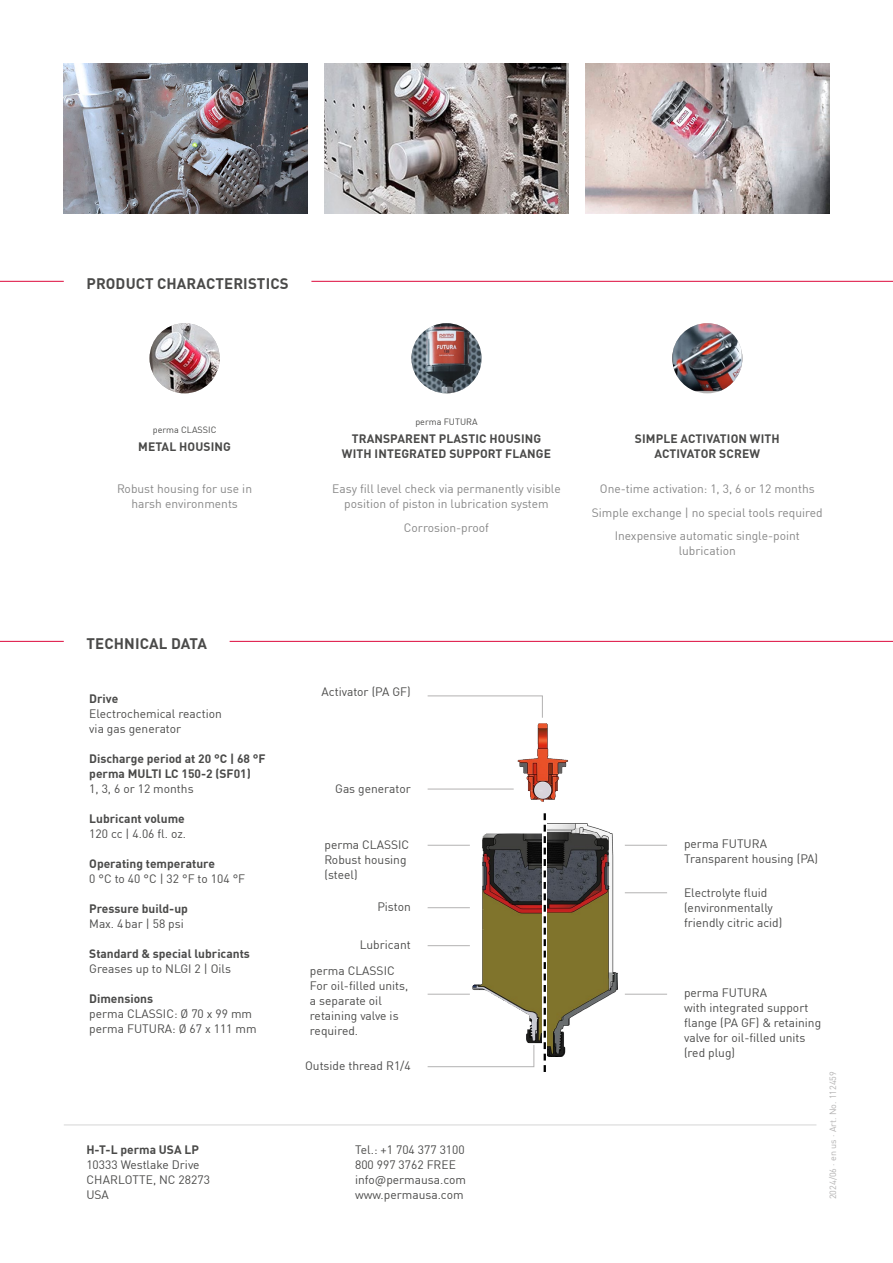
<style>
.page{position:relative;width:893px;height:1263px;background:#fff}
.page>*{position:absolute;margin:0;border:0;box-sizing:border-box;transform-origin:0 0}
.t1{font:700 15px "DIN Pro";letter-spacing:.01em;color:#4a4a49}
.t2{font:12px/15px "DIN Pro";color:#4a4a49}
.t3{font:700 12px/15px "DIN Pro";color:#4a4a49;text-align:center}
.t4{font:12px/15px "DIN Pro";color:#878787;text-align:center}
.t5{font:9px "DIN Pro";color:#b3b2b2}
.t6{font:9px "DIN Pro";color:#4a4a49}
</style>
<div class="page">
<hr style="left:64px;top:1124px;width:752px;height:1px;background:#dadada">
<img style="left:672px;top:323px;width:70px;height:68px">
<img style="left:150px;top:323px;width:70px;height:70px;border-radius:35px">
<img style="left:411px;top:323px;width:71px;height:70px">
<img style="left:64px;top:64px;width:244px;height:150px">
<img style="left:325px;top:64px;width:243px;height:150px">
<img style="left:585px;top:64px;width:244px;height:150px">
<hr style="left:428px;top:789px;width:86px;height:1px;background:#b3b2b2">
<hr style="left:428px;top:845px;width:42px;height:1px;background:#b3b2b2">
<hr style="left:428px;top:907px;width:42px;height:1px;background:#b3b2b2">
<hr style="left:625px;top:845px;width:42px;height:1px;background:#b3b2b2">
<hr style="left:428px;top:945px;width:42px;height:1px;background:#b3b2b2">
<hr style="left:625px;top:892px;width:42px;height:1px;background:#b3b2b2">
<hr style="left:428px;top:994px;width:42px;height:1px;background:#b3b2b2">
<hr style="left:625px;top:994px;width:42px;height:1px;background:#b3b2b2">
<svg style="left:427px;top:695px;width:116px;height:23px"></svg>
<img style="left:472px;top:833px;width:70px;height:210px">
<img style="left:547px;top:823px;width:71px;height:234px">
<img style="left:518px;top:723px;width:50px;height:79px">
<svg style="left:544px;top:813px;width:2px;height:259px"></svg>
<svg style="left:427px;top:1045px;width:108px;height:22px"></svg>
<hr style="left:230px;top:641px;width:663px;height:1px;background:#dd083b">
<hr style="left:0;top:641px;width:64px;height:1px;background:#dd083b">
<hr style="left:311px;top:281px;width:582px;height:1px;background:#dd083b">
<hr style="left:0;top:281px;width:64px;height:1px;background:#dd083b">
<p class="t1" style="left:86px;top:272px;width:204px">PRODUCT CHARACTERISTICS</p>
<p class="t6" style="left:153px;top:423px;width:65px">perma CLASSIC</p>
<p class="t3" style="left:138px;top:438px;width:94px">METAL HOUSING</p>
<p class="t4" style="left:117px;top:480px;width:136px">Robust housing for use in harsh environments</p>
<p class="t1" style="left:86px;top:632px;width:122px">TECHNICAL DATA</p>
<p class="t3" style="left:89px;top:691px;width:31px">Drive</p>
<p class="t2" style="left:89px;top:706px;width:134px">Electrochemical reaction via gas generator</p>
<p class="t3" style="left:89px;top:751px;width:178px;text-align:left">Discharge period at 20 °C | 68 °F perma MULTI LC 150-2 (SF01)</p>
<p class="t2" style="left:89px;top:781px;width:106px">1, 3, 6 or 12 months</p>
<p class="t3" style="left:89px;top:811px;width:97px">Lubricant volume</p>
<p class="t2" style="left:89px;top:826px;width:98px">120 cc | 4.06 fl. oz.</p>
<p class="t3" style="left:89px;top:856px;width:127px">Operating temperature</p>
<p class="t2" style="left:89px;top:871px;width:157px">0 °C to 40 °C | 32 °F to 104 °F</p>
<p class="t3" style="left:89px;top:901px;width:100px">Pressure build-up</p>
<p class="t2" style="left:89px;top:916px;width:96px">Max. 4bar | 58 psi</p>
<p class="t3" style="left:89px;top:946px;width:162px">Standard &amp; special lubricants</p>
<p class="t2" style="left:89px;top:961px;width:143px">Greases up to NLGI 2 | Oils</p>
<p class="t3" style="left:89px;top:991px;width:65px">Dimensions</p>
<p class="t2" style="left:89px;top:1006px;width:169px">perma CLASSIC: Ø 70 x 99 mm perma FUTURA: Ø 67 x 111 mm</p>
<p class="t3" style="left:86px;top:1141px;width:114px">H-T-L perma USA LP</p>
<p class="t2" style="left:86px;top:1156px;width:125px">10333 Westlake Drive<br>CHARLOTTE, NC 28273<br>USA</p>
<p class="t6" style="left:415px;top:415px;width:64px">perma FUTURA</p>
<p class="t3" style="left:342px;top:430px;width:211px">TRANSPARENT PLASTIC HOUSING<br>WITH INTEGRATED SUPPORT FLANGE</p>
<p class="t4" style="left:332px;top:480px;width:230px">Easy fill level check via permanently visible position of piston in lubrication system</p>
<p class="t4" style="left:404px;top:519px;width:87px">Corrosion-proof</p>
<p class="t3" style="left:635px;top:430px;width:146px">SIMPLE ACTIVATION WITH<br>ACTIVATOR SCREW</p>
<p class="t4" style="left:592px;top:476px;width:232px;line-height:23.5px">One-time activation: 1, 3, 6 or 12 months<br>Simple exchange | no special tools required<br>Inexpensive automatic single-point</p>
<p class="t4" style="left:679px;top:542px;width:59px">lubrication</p>
<p class="t2" style="left:321px;top:684px;width:91px">Activator (PA GF)</p>
<p class="t2" style="left:335px;top:780px;width:77px">Gas generator</p>
<p class="t2" style="left:324px;top:837px;width:86px">perma CLASSIC<br>Robust housing (steel)</p>
<p class="t2" style="left:377px;top:899px;width:35px">Piston</p>
<p class="t2" style="left:360px;top:936px;width:53px">Lubricant</p>
<p class="t2" style="left:310px;top:962px;width:100px">perma CLASSIC<br>For oil-filled units, a separate oil retaining valve is required.</p>
<p class="t2" style="left:305px;top:1057px;width:107px">Outside thread R1/4</p>
<p class="t2" style="left:355px;top:1141px;width:112px">Tel.: +1 704 377 3100<br>800 997 3762 FREE info@permausa.com www.permausa.com</p>
<p class="t2" style="left:684px;top:836px;width:136px">perma FUTURA<br>Transparent housing (PA)</p>
<p class="t2" style="left:684px;top:884px;width:100px">Electrolyte fluid (environmentally friendly citric acid)</p>
<p class="t2" style="left:684px;top:984px;width:139px">perma FUTURA<br>with integrated support flange (PA GF) &amp; retaining valve for oil-filled units (red plug)</p>
<p class="t5" style="left:826px;top:1199px;width:129px;rotate:-90deg">2024/06 · en us · Art. No. 112459</p>
</div>
